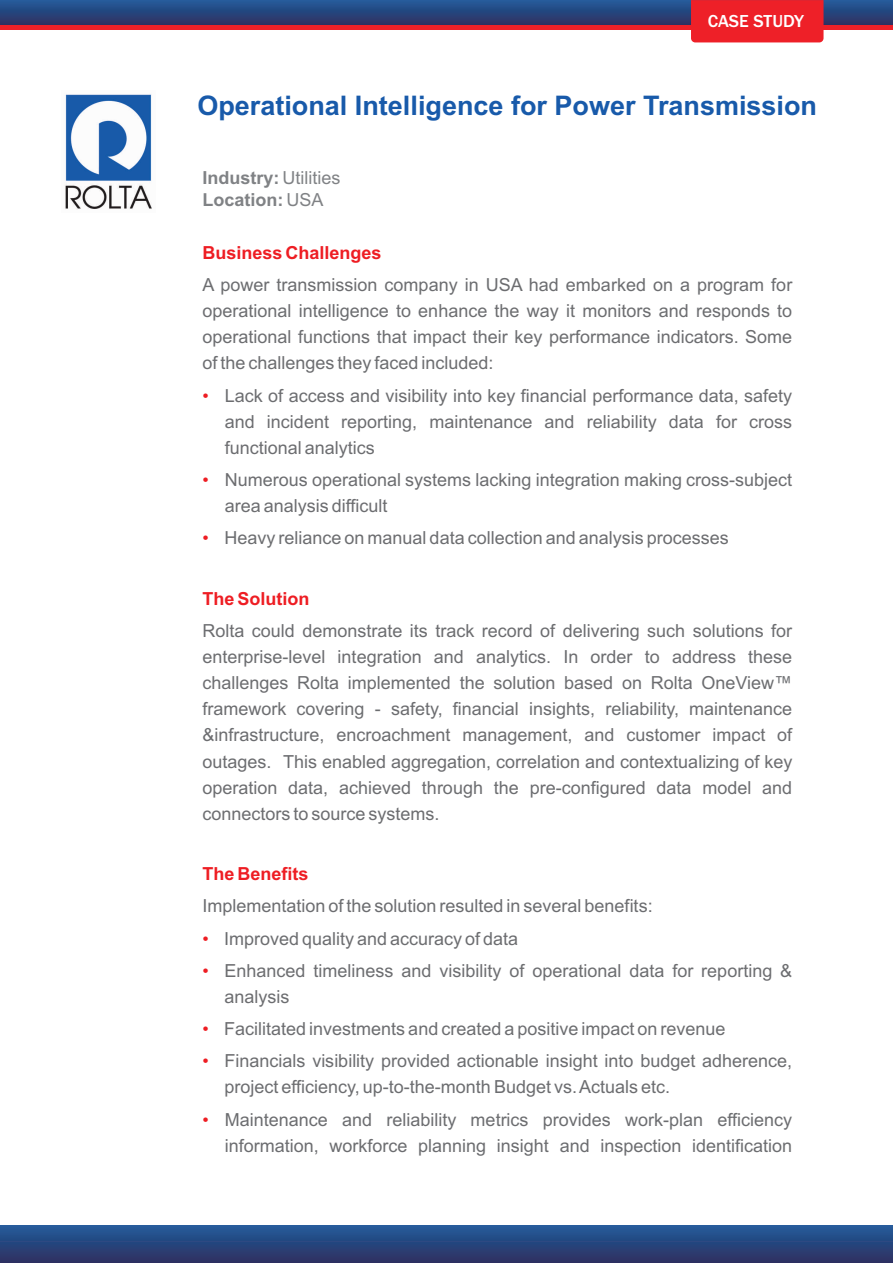
<style>
.page{position:relative;width:893px;height:1263px;background:#fff}
.page>*{position:absolute;margin:0;border:0;box-sizing:border-box;transform-origin:0 0}
.t1{font:700 27px "Arial";color:#185aaa}
.t2{font:18px/26.1px "Arial";color:#6c6d70}
.t3{font:700 18px "Arial";color:#ee1d23}
.t4{font:700 18px/22px "Arial";color:#808285}
.t5{font:500 18px "Franklin Gothic";color:#fff}
.t6{font:18px/32.1px "Arial";color:#ee1d23}
.s1{font-weight:400}
</style>
<div class="page">
<svg style="left:0;top:0;width:893px;height:25px"></svg>
<div style="left:0;top:25px;width:893px;height:5px;background:#ee2028"></div>
<div style="left:691px;top:0;width:132px;height:42px;background:#ee2028"></div>
<img style="left:65px;top:94px;width:87px;height:115px">
<div style="left:0;top:1225px;width:893px;height:38px;background:linear-gradient(to bottom,#225c9b,#2e3061)"></div>
<p class="t5" style="left:708px;top:15px;width:98px">CASE STUDY</p>
<h1 class="t1" style="left:197px;top:96px;width:621px">Operational Intelligence for Power Transmission</h1>
<p class="t4" style="left:202px;top:169px;width:139px">Industry: <span class="s1">Utilities<br></span>Location: <span class="s1">USA</span></p>
<p class="t3" style="left:202px;top:246px;width:181px">Business Challenges</p>
<p class="t2" style="left:202px;top:273px;width:591px;text-align:justify">A power transmission company in USA had embarked on a program for operational intelligence to enhance the way it monitors and responds to operational functions that impact their key performance indicators. Some of the challenges they faced included:</p>
<p class="t2" style="left:225px;top:384px;width:569px;text-align:justify">Lack of access and visibility into key financial performance data, safety and incident reporting, maintenance and reliability data for cross functional analytics</p>
<p class="t2" style="left:225px;top:468px;width:569px">Numerous operational systems lacking integration making cross-subject area analysis difficult</p>
<p class="t2" style="left:225px;top:527px;width:506px">Heavy reliance on manual data collection and analysis processes</p>
<p class="t6" style="left:202px;top:381px;width:8px">•</p>
<p class="t6" style="left:202px;top:465px;width:8px">•</p>
<p class="t6" style="left:202px;top:524px;width:8px">•</p>
<p class="t3" style="left:202px;top:591px;width:109px">The Solution</p>
<p class="t2" style="left:202px;top:619px;width:591px;text-align:justify">Rolta could demonstrate its track record of delivering such solutions for enterprise-level integration and analytics. In order to address these challenges Rolta implemented the solution based on Rolta OneView™ framework covering - safety, financial insights, reliability, maintenance &amp;infrastructure, encroachment management, and customer impact of outages. This enabled aggregation, correlation and contextualizing of key operation data, achieved through the pre-configured data model and connectors to source systems.</p>
<p class="t3" style="left:202px;top:867px;width:108px">The Benefits</p>
<p class="t2" style="left:224px;top:892px;width:570px;line-height:32.1px;text-indent:-22px">Implementation of the solution resulted in several benefits:<br>Improved quality and accuracy of data<br>Enhanced timeliness and visibility of operational data for reporting &amp;</p>
<p class="t2" style="left:224px;top:982px;width:570px;line-height:32.1px">analysis<br>Facilitated investments and created a positive impact on revenue<br>Financials visibility provided actionable insight into budget adherence,</p>
<p class="t2" style="left:225px;top:1073px;width:569px;line-height:32.1px">project efficiency, up-to-the-month Budget vs. Actuals etc.<br>Maintenance and reliability metrics provides work-plan efficiency</p>
<p class="t2" style="left:225px;top:1134px;width:569px">information, workforce planning insight and inspection identification</p>
<p class="t6" style="left:202px;top:924px;width:8px">• •</p>
<p class="t6" style="left:202px;top:1014px;width:8px">• •</p>
<p class="t6" style="left:202px;top:1105px;width:8px">•</p>
</div>
